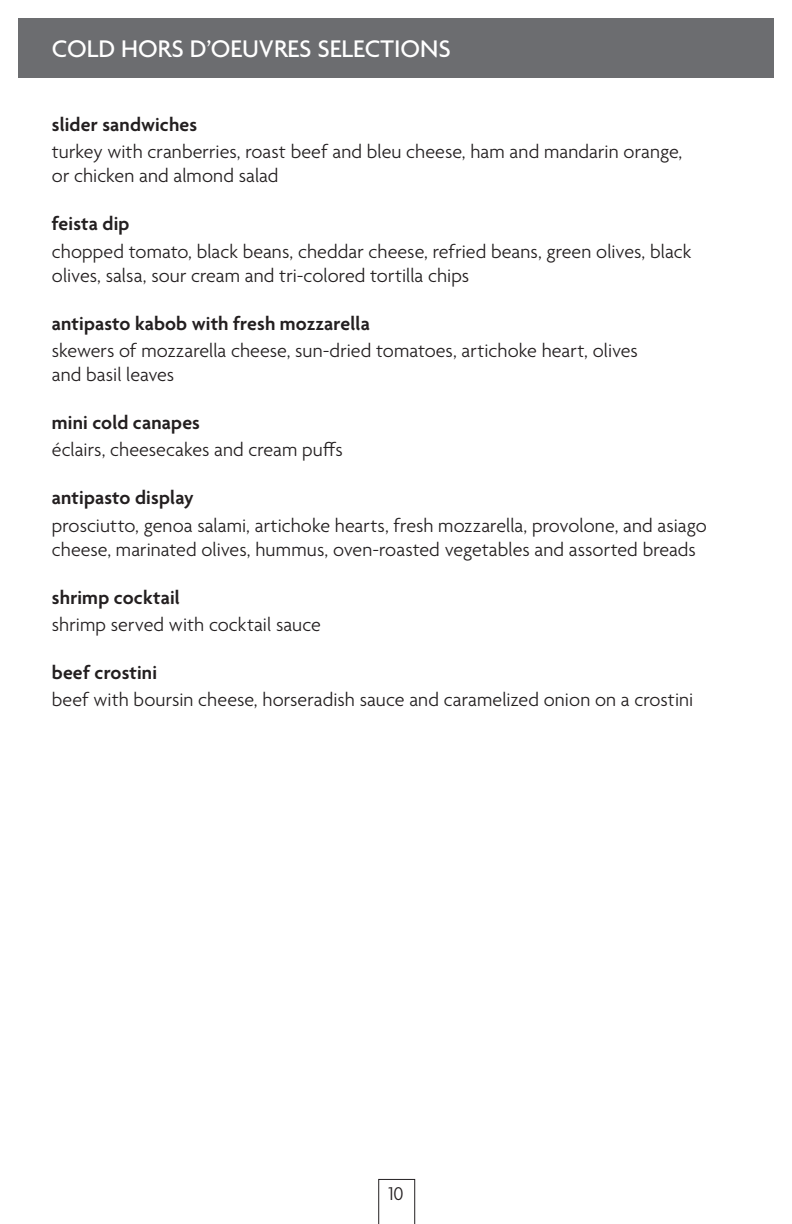
<style>
.page{position:relative;width:792px;height:1224px;background:#fff}
.page>*{position:absolute;margin:0;border:0;box-sizing:border-box;transform-origin:0 0}
.t1{font:500 26px "Agenda";color:#fff}
.TEXT{font:300 20px/24px "Agenda";letter-spacing:.005em;color:#231f20}
.HEAD_1{font:600 20px "Agenda";letter-spacing:.005em;color:#231f20}
</style>
<div class="page">
<svg style="left:378px;top:1179px;width:37px;height:45px"></svg>
<div style="left:18px;top:18px;width:756px;height:60px;background:#6c6d70"></div>
<p class="t1" style="left:52px;top:34px;width:400px">COLD HORS D’OEUVRES SELECTIONS</p>
<p class="HEAD_1" style="left:52px;top:114px;width:147px">slider sandwiches</p>
<p class="TEXT" style="left:52px;top:141px;width:632px">turkey with cranberries, roast beef and bleu cheese, ham and mandarin orange,</p>
<p class="TEXT" style="left:52px;top:165px;width:228px">or chicken and almond salad</p>
<p class="HEAD_1" style="left:52px;top:213px;width:79px">feista dip</p>
<p class="TEXT" style="left:52px;top:240px;width:641px">chopped tomato, black beans, cheddar cheese, refried beans, green olives, black olives, salsa, sour cream and tri-colored tortilla chips</p>
<p class="HEAD_1" style="left:52px;top:312px;width:320px">antipasto kabob with fresh mozzarella</p>
<p class="TEXT" style="left:52px;top:340px;width:588px">skewers of mozzarella cheese, sun-dried tomatoes, artichoke heart, olives</p>
<p class="TEXT" style="left:52px;top:364px;width:124px">and basil leaves</p>
<p class="HEAD_1" style="left:52px;top:412px;width:150px">mini cold canapes</p>
<p class="TEXT" style="left:52px;top:439px;width:292px">éclairs, cheesecakes and cream puffs</p>
<p class="HEAD_1" style="left:52px;top:487px;width:143px">antipasto display</p>
<p class="TEXT" style="left:52px;top:514px;width:657px">prosciutto, genoa salami, artichoke hearts, fresh mozzarella, provolone, and asiago cheese, marinated olives, hummus, oven-roasted vegetables and assorted breads</p>
<p class="HEAD_1" style="left:52px;top:586px;width:129px">shrimp cocktail</p>
<p class="TEXT" style="left:52px;top:614px;width:271px">shrimp served with cocktail sauce</p>
<p class="HEAD_1" style="left:52px;top:662px;width:107px">beef crostini</p>
<p class="TEXT" style="left:52px;top:689px;width:643px">beef with boursin cheese, horseradish sauce and caramelized onion on a crostini</p>
<p class="TEXT" style="left:388px;top:1183px;width:17px">10</p>
</div>
